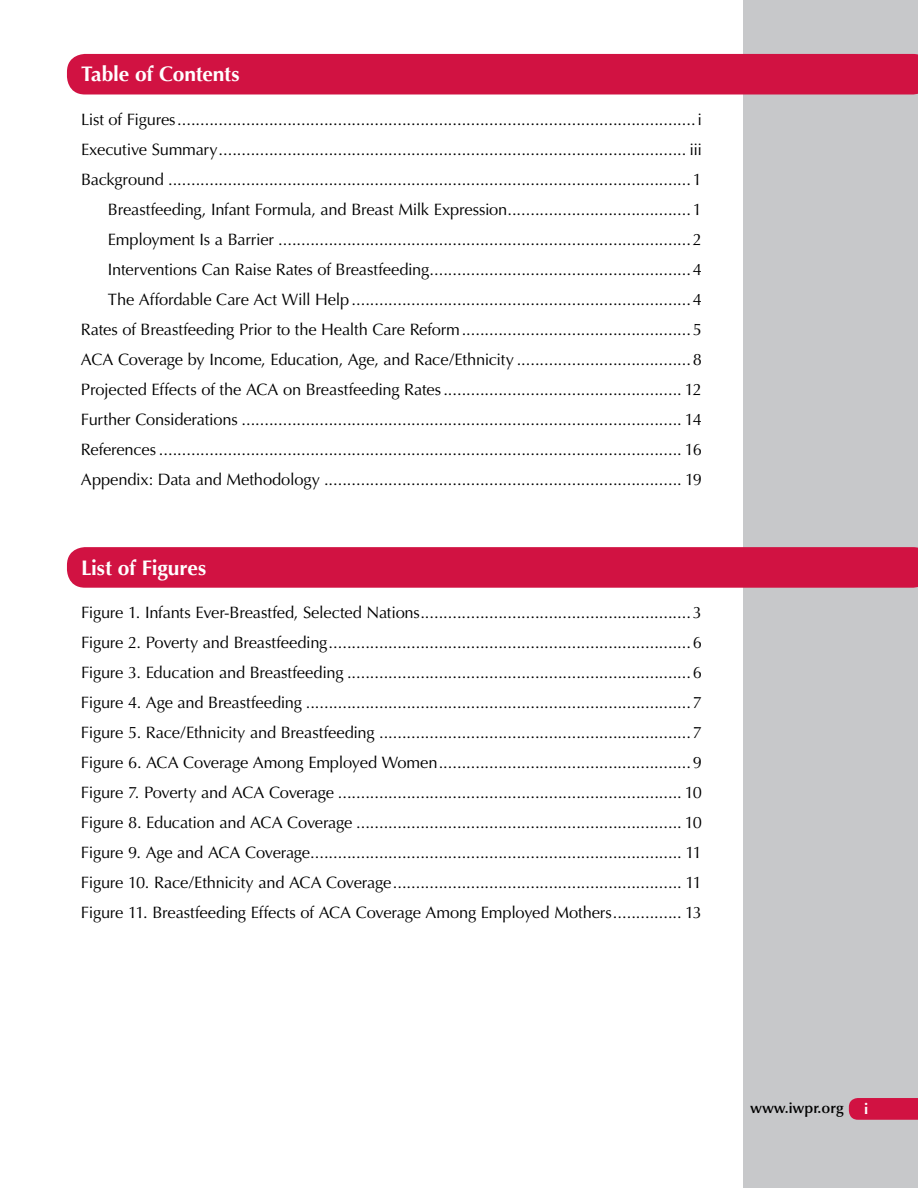
<style>
.page{position:relative;width:918px;height:1188px;background:#fff}
.page>*{position:absolute;margin:0;border:0;box-sizing:border-box;transform-origin:0 0}
.t1{font:700 21px "Optima";letter-spacing:-.01em;color:#fff}
.t2{font:16.5px/30px "Optima";letter-spacing:-.01em;color:#000;text-align:right}
.t3{font:600 15px "Optima";color:#000}
.t4{font:700 15px "Optima";color:#fff}
</style>
<div class="page">
<div style="left:743px;top:0;width:175px;height:1188px;background:#c7c8ca"></div>
<div style="left:849px;top:1098px;width:69px;height:22px;background:#d11242"></div>
<div style="left:67px;top:54px;width:851px;height:41px;background:#d11242"></div>
<div style="left:67px;top:547px;width:851px;height:41px;background:#d11242"></div>
<p class="t1" style="left:81px;top:62px;width:160px">Table of Contents</p>
<p class="t2" style="left:81px;top:104px;width:622px">List of Figures.................................................................................................................i Executive Summary...................................................................................................... iii Background ..................................................................................................................1<br>Breastfeeding, Infant Formula, and Breast Milk Expression........................................1<br>Employment Is a Barrier ..........................................................................................2<br>Interventions Can Raise Rates of Breastfeeding.........................................................4<br>The Affordable Care Act Will Help ..........................................................................4<br>Rates of Breastfeeding Prior to the Health Care Reform..................................................5<br>ACA Coverage by Income, Education, Age, and Race/Ethnicity ......................................8<br>Projected Effects of the ACA on Breastfeeding Rates.................................................... 12<br>Further Considerations ................................................................................................ 14<br>References .................................................................................................................. 16<br>Appendix: Data and Methodology .............................................................................. 19</p>
<p class="t1" style="left:81px;top:555px;width:127px">List of Figures</p>
<p class="t2" style="left:81px;top:598px;width:623px;text-align:justify">Figure 1. Infants Ever-Breastfed, Selected Nations...........................................................3<br>Figure 2. Poverty and Breastfeeding...............................................................................6<br>Figure 3. Education and Breastfeeding ...........................................................................6<br>Figure 4. Age and Breastfeeding ....................................................................................7<br>Figure 5. Race/Ethnicity and Breastfeeding ....................................................................7<br>Figure 6. ACA Coverage Among Employed Women.......................................................9<br>Figure 7. Poverty and ACA Coverage ........................................................................... 10<br>Figure 8. Education and ACA Coverage ....................................................................... 10<br>Figure 9. Age and ACA Coverage................................................................................. 11<br>Figure 10. Race/Ethnicity and ACA Coverage............................................................... 11<br>Figure 11. Breastfeeding Effects of ACA Coverage Among Employed Mothers............... 13</p>
<p class="t3" style="left:750px;top:1099px;width:95px">www.iwpr.org</p>
<p class="t4" style="left:864px;top:1101px;width:6px">i</p>
</div>
